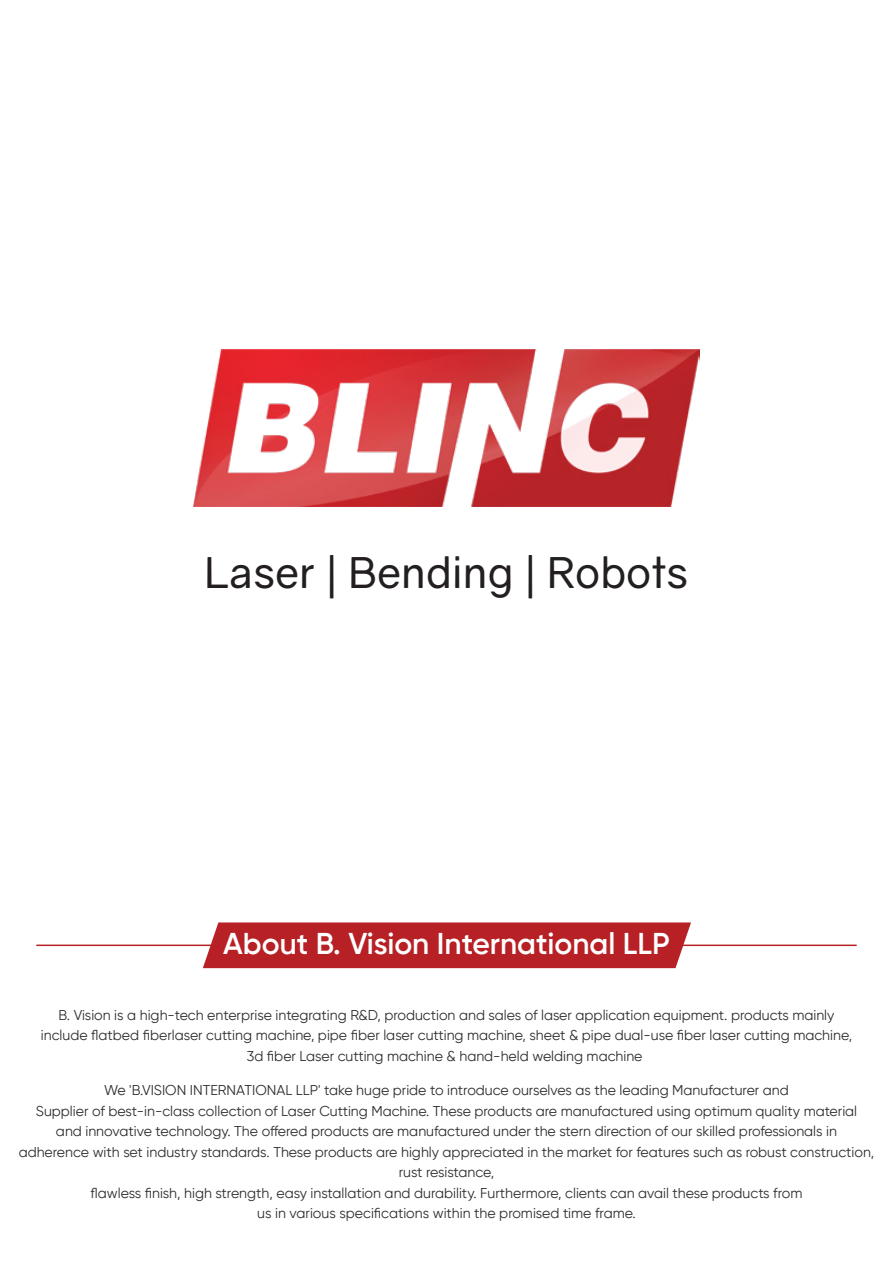
<style>
.page{position:relative;width:893px;height:1263px;background:#fff}
.page>*{position:absolute;margin:0;border:0;box-sizing:border-box;transform-origin:0 0}
.t1{font:42.6px "Gravity";color:#231f20}
.t2{font:600 30px "Gilroy";color:#fff}
.t3{font:14.25px/20.5px "Gilroy";color:#2d2d2d;text-align:center}
</style>
<div class="page">
<div style="left:203px;top:922px;width:488px;height:46px;background:#b72025"></div>
<hr style="left:682px;top:944px;width:175px;height:2px;background:#b72025">
<hr style="left:36px;top:944px;width:176px;height:2px;background:#b72025">
<img style="left:193px;top:350px;width:507px;height:156px">
<h1 class="t1" style="left:205px;top:546px;width:485px">Laser | Bending | Robots</h1>
<h2 class="t2" style="left:223px;top:925px;width:448px">About B. Vision International LLP</h2>
<p class="t3" style="left:41px;top:1004px;width:813px">B. Vision is a high-tech enterprise integrating R&amp;D, production and sales of laser application equipment. products mainly include flatbed fiberlaser cutting machine, pipe fiber laser cutting machine, sheet &amp; pipe dual-use fiber laser cutting machine,<br>3d fiber Laser cutting machine &amp; hand-held welding machine</p>
<p class="t3" style="left:19px;top:1080px;width:857px">We 'B.VISION INTERNATIONAL LLP' take huge pride to introduce ourselves as the leading Manufacturer and<br>Supplier of best-in-class collection of Laser Cutting Machine. These products are manufactured using optimum quality material<br>and innovative technology. The offered products are manufactured under the stern direction of our skilled professionals in<br>adherence with set industry standards. These products are highly appreciated in the market for features such as robust construction, rust resistance,<br>flawless finish, high strength, easy installation and durability. Furthermore, clients can avail these products from<br>us in various specifications within the promised time frame.</p>
</div>
